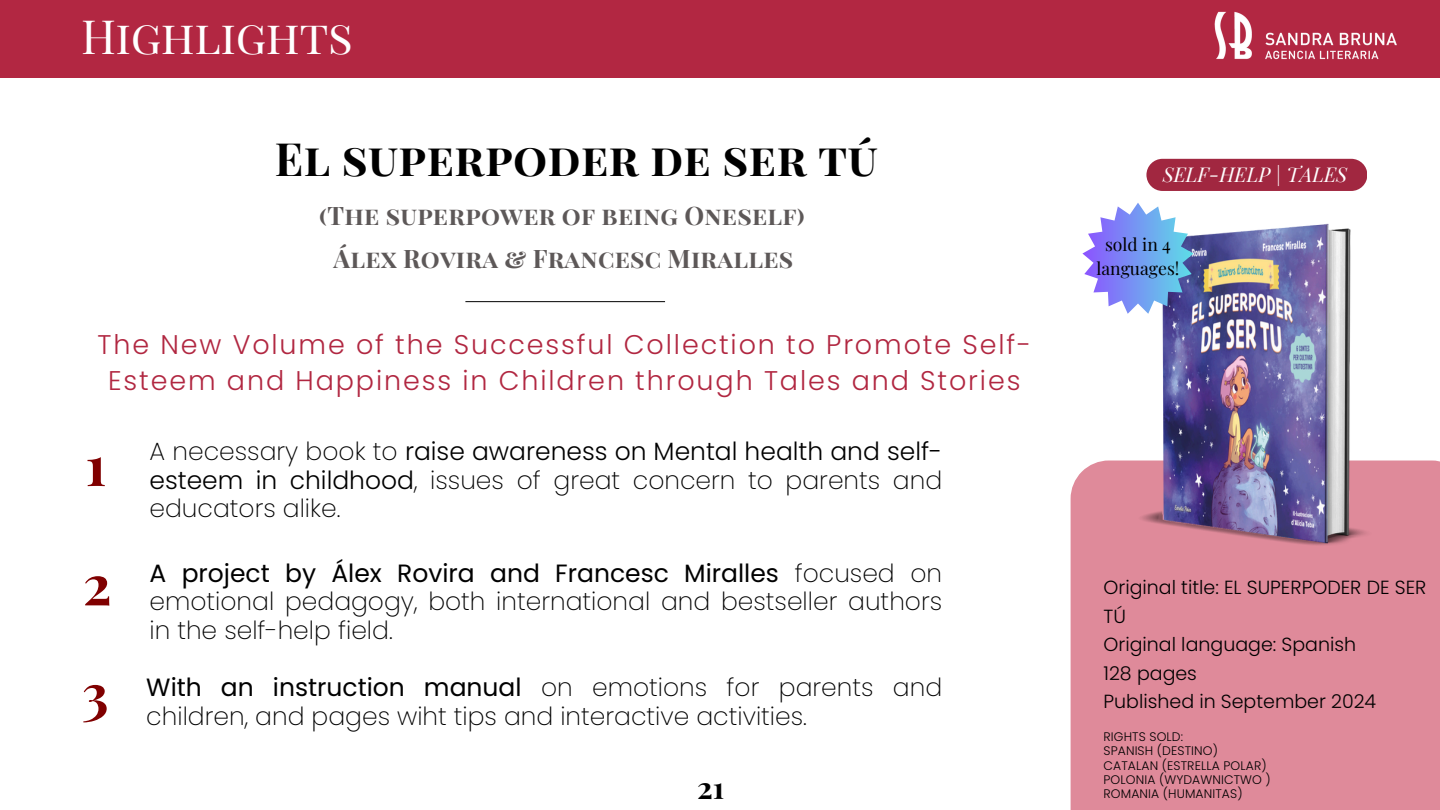
<style>
.page{position:relative;width:1440px;height:810px;background:#fff}
.page>*{position:absolute;margin:0;border:0;box-sizing:border-box;transform-origin:0 0}
.t1{font:700 55px "Playfair Display SC";color:#800000}
.t2{font:46.2px "Playfair Display SC";letter-spacing:-.01em;color:#fff}
.t3{font:700 45px "Playfair Display SC";letter-spacing:.01em;color:#000}
.t4{font:700 30px "Playfair Display";color:#000}
.t5{font:300 27px/35.2px "Poppins";letter-spacing:.07em;color:#b12741;text-align:center}
.t6{font:200 25px/28.5px "Poppins";color:#000;text-align:justify}
.t7{font:700 25px "Playfair Display SC";letter-spacing:.01em;color:#5d5858}
.t8{font:italic 20px "Playfair Display SC";color:#fff}
.t9{font:300 19px/28.5px "Poppins";color:#000}
.t10{font:17.6px/24.5px "Playfair Display";color:#000;text-align:center}
.t11{font:300 12.4px "Poppins";letter-spacing:.01em;color:#000}
.s1{font-weight:300}
.s2{font-weight:400}
</style>
<div class="page">
<div style="left:0;top:0;width:1440px;height:77px;background:#b22742"></div>
<hr style="left:465px;top:301px;width:200px;height:1px;background:#000">
<img style="left:1174px;top:11px;width:266px;height:67px">
<div style="left:1071px;top:461px;width:369px;height:349px;background:#df8a9a"></div>
<img style="left:1070px;top:223px;width:370px;height:372px">
<svg style="left:1082px;top:203px;width:112px;height:111px"></svg>
<div style="left:1146px;top:159px;width:221px;height:32px;background:#a12740;border-radius:16px"></div>
<h2 class="t2" style="left:81px;top:4px;width:273px">Highlights</h2>
<p class="t3" style="left:275px;top:127px;width:604px">El superpoder de ser tú</p>
<h1 class="t7" style="left:319px;top:198px;width:487px">(The superpower of being Oneself)</h1>
<h5 class="t7" style="left:334px;top:241px;width:461px">Álex Rovira &amp; Francesc Miralles</h5>
<h6 class="t5" style="left:98px;top:327px;width:935px">The New Volume of the Successful Collection to Promote Self-<br>Esteem and Happiness in Children through Tales and Stories</h6>
<h4 class="t1" style="left:85px;top:427px;width:23px">1</h4>
<p class="t1" style="left:83px;top:546px;width:30px">2</p>
<h3 class="t1" style="left:82px;top:655px;width:28px">3</h3>
<h3 class="t6" style="left:150px;top:437px;width:794px">A necessary book to <span class="s1">raise awareness on Mental health and self&shy;esteem in childhood</span>, issues of great concern to parents and educators alike.</h3>
<p class="t6" style="left:150px;top:559px;width:794px"><span class="s2">A project by Álex Rovira and Francesc Miralles</span> focused on emotional pedagogy, both international and bestseller authors in the self-help field.</p>
<p class="t6" style="left:146px;top:673px;width:797px"><span class="s2">With an instruction manual</span> on emotions for parents and children, and pages wiht tips and interactive activities.</p>
<p class="t4" style="left:697px;top:767px;width:29px">21</p>
<h4 class="t8" style="left:1163px;top:161px;width:186px">SELF-HELP | TALES</h4>
<p class="t10" style="left:1096px;top:231px;width:85px">sold in 4 languages!</p>
<h4 class="t9" style="left:1104px;top:573px;width:324px">Original title: EL SUPERPODER DE SER<br>TÚ<br>Original language: Spanish<br>128 pages<br>Published in September 2024</h4>
<h6 class="t11" style="left:1104px;top:728px;width:81px">RIGHTS SOLD:</h6>
<p class="t11" style="left:1104px;top:742px;width:116px">SPANISH (DESTINO)</p>
<p class="t11" style="left:1104px;top:756px;width:165px">CATALAN (ESTRELLA POLAR)</p>
<p class="t11" style="left:1104px;top:771px;width:169px">POLONIA (WYDAWNICTWO )</p>
<p class="t11" style="left:1104px;top:785px;width:141px">ROMANIA (HUMANITAS)</p>
</div>
